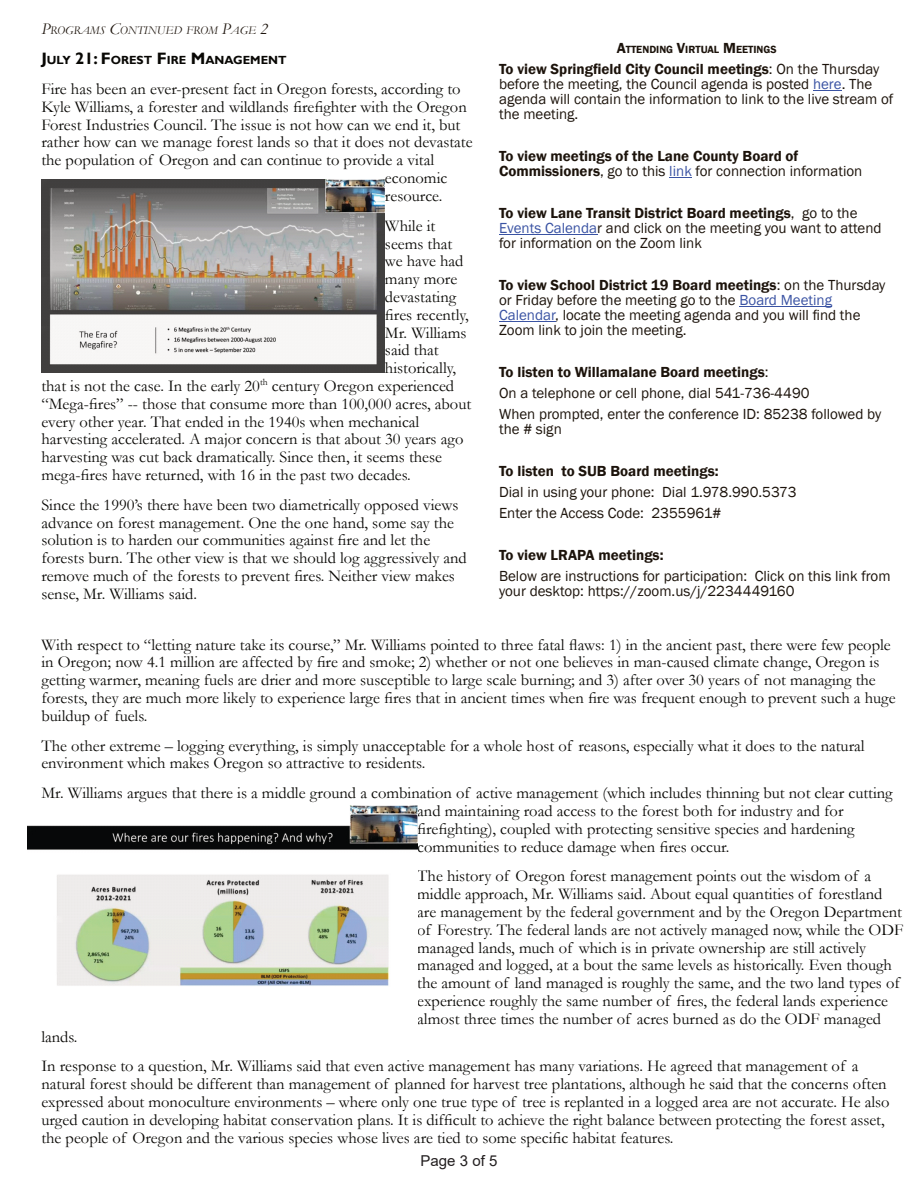
<style>
.page{position:relative;width:918px;height:1188px;background:#fff}
.page>*{position:absolute;margin:0;border:0;box-sizing:border-box;transform-origin:0 0}
.t1{font:16.5px/17.9px "Garamond";color:#080704}
.t2{font:15px/15px "Franklin Gothic";color:#1c130b}
.t3{font:600 15px/15px "Franklin Gothic";color:#1c130b}
.t4{font:15px "Arial";color:#231f20}
.t5{font:700 11.85px "Gill Sans";color:#080704}
.t6{font:italic 11.85px "Garamond";color:#1c130b}
.t7{font:600 10.65px "Franklin Gothic";color:#1c130b}
.s1{font-size:16.5px}
.s2{font-size:15px}
.s3{font-weight:600}
.s4{color:#3a53a3}
.s5{font-weight:400}
.s6{font-weight:400;color:#3a53a3}
</style>
<div class="page">
<hr style="left:499px;top:235px;width:98px;height:1px;background:#3a53a3">
<hr style="left:739px;top:307px;width:93px;height:1px;background:#3a53a3">
<hr style="left:499px;top:322px;width:56px;height:1px;background:#3a53a3">
<img style="left:41px;top:179px;width:344px;height:194px">
<img style="left:27px;top:805px;width:390px;height:181px">
<p class="t6" style="left:41px;top:26px;width:228px"><span class="s1">P</span>ROGRAMS <span class="s1">C</span>ONTINUED FROM <span class="s1">P</span>AGE <span class="s1">2</span></p>
<p class="t7" style="left:617px;top:46px;width:161px"><span class="s2">A</span>TTENDING <span class="s2">V</span>IRTUAL <span class="s2">M</span>EETINGS</p>
<p class="t2" style="left:499px;top:63px;width:396px"><span class="s3">To view Springfield City Council meetings</span>: On the Thursday before the meeting, the Council agenda is posted <span class="s4">here</span>. The agenda will contain the information to link to the live stream of the meeting.</p>
<p class="t3" style="left:499px;top:150px;width:365px">To view meetings of the Lane County Board of<br>Commissioners<span class="s5">, go to this</span> <span class="s6">link</span> <span class="s5">for connection information</span></p>
<p class="t2" style="left:499px;top:207px;width:384px"><span class="s3">To view Lane Transit District Board meetings</span>, go to the<br><span class="s4">Events Calenda</span>r and click on the meeting you want to attend for information on the Zoom link</p>
<p class="t2" style="left:499px;top:279px;width:388px"><span class="s3">To view School District 19 Board meetings</span>: on the Thursday or Friday before the meeting go to the <span class="s4">Board Meeting Calendar</span>, locate the meeting agenda and you will find the Zoom link to join the meeting.</p>
<p class="t2" style="left:499px;top:363px;width:384px;line-height:21px"><span class="s3">To listen to Willamalane Board meetings</span>:<br>On a telephone or cell phone, dial 541-736-4490<br>When prompted, enter the conference ID: 85238 followed by</p>
<p class="t2" style="left:499px;top:423px;width:64px">the # sign</p>
<p class="t3" style="left:499px;top:465px;width:221px">To listen to SUB Board meetings:</p>
<p class="t2" style="left:499px;top:483px;width:299px;line-height:21px">Dial in using your phone: Dial 1.978.990.5373<br>Enter the Access Code: 2355961#</p>
<p class="t3" style="left:499px;top:549px;width:166px">To view LRAPA meetings:</p>
<p class="t2" style="left:499px;top:570px;width:393px">Below are instructions for participation: Click on this link from your desktop: https://zoom.us/j/2234449160</p>
<p class="t5" style="left:41px;top:56px;width:247px"><span class="s1">J</span>ULY <span class="s1">21: F</span>OREST <span class="s1">F</span>IRE <span class="s1">M</span>ANAGEMENT</p>
<p class="t1" style="left:41px;top:82px;width:421px">Fire has been an ever-present fact in Oregon forests, according to</p>
<p class="t1" style="left:41px;top:100px;width:427px">Kyle Williams, a forester and wildlands firefighter with the Oregon</p>
<p class="t1" style="left:41px;top:118px;width:421px">Forest Industries Council. The issue is not how can we end it, but</p>
<p class="t1" style="left:41px;top:135px;width:433px">rather how can we manage forest lands so that it does not devastate</p>
<p class="t1" style="left:41px;top:153px;width:394px">the population of Oregon and can continue to provide a vital</p>
<p class="t1" style="left:385px;top:171px;width:64px">economic</p>
<p class="t1" style="left:385px;top:189px;width:59px">resource.</p>
<p class="t1" style="left:385px;top:219px;width:52px">While it</p>
<p class="t1" style="left:385px;top:236px;width:69px">seems that</p>
<p class="t1" style="left:385px;top:254px;width:80px">we have had</p>
<p class="t1" style="left:385px;top:272px;width:74px">many more</p>
<p class="t1" style="left:385px;top:290px;width:73px">devastating</p>
<p class="t1" style="left:385px;top:308px;width:85px">fires recently,</p>
<p class="t1" style="left:385px;top:325px;width:83px">Mr. Williams</p>
<p class="t1" style="left:385px;top:343px;width:55px">said that</p>
<p class="t1" style="left:385px;top:361px;width:72px">historically,</p>
<p class="t1" style="left:41px;top:379px;width:414px">that is not the case. In the early 20<sup>th</sup> century Oregon experienced</p>
<p class="t1" style="left:41px;top:397px;width:431px">“Mega-fires” -- those that consume more than 100,000 acres, about</p>
<p class="t1" style="left:41px;top:414px;width:379px">every other year. That ended in the 1940s when mechanical</p>
<p class="t1" style="left:41px;top:432px;width:424px">harvesting accelerated. A major concern is that about 30 years ago</p>
<p class="t1" style="left:41px;top:450px;width:402px">harvesting was cut back dramatically. Since then, it seems these</p>
<p class="t1" style="left:41px;top:468px;width:371px">mega-fires have returned, with 16 in the past two decades.</p>
<p class="t1" style="left:41px;top:498px;width:427px">Since the 1990’s there have been two diametrically opposed views advance on forest management. One the one hand, some say the solution is to harden our communities against fire and let the forests burn. The other view is that we should log aggressively and remove much of the forests to prevent fires. Neither view makes sense, Mr. Williams said.</p>
<p class="t1" style="left:41px;top:637px;width:856px">With respect to “letting nature take its course,” Mr. Williams pointed to three fatal flaws: 1) in the ancient past, there were few people in Oregon; now 4.1 million are affected by fire and smoke; 2) whether or not one believes in man-caused climate change, Oregon is getting warmer, meaning fuels are drier and more susceptible to large scale burning; and 3) after over 30 years of not managing the forests, they are much more likely to experience large fires that in ancient times when fire was frequent enough to prevent such a huge buildup of fuels.</p>
<p class="t1" style="left:41px;top:738px;width:825px">The other extreme – logging everything, is simply unacceptable for a whole host of reasons, especially what it does to the natural environment which makes Oregon so attractive to residents.</p>
<p class="t1" style="left:417px;top:786px;width:477px;text-indent:-376px">Mr. Williams argues that there is a middle ground a combination of active management (which includes thinning but not clear cutting and maintaining road access to the forest both for industry and for firefighting), coupled with protecting sensitive species and hardening communities to reduce damage when fires occur.</p>
<p class="t1" style="left:417px;top:869px;width:488px">The history of Oregon forest management points out the wisdom of a middle approach, Mr. Williams said. About equal quantities of forestland are management by the federal government and by the Oregon Department of Forestry. The federal lands are not actively managed now, while the ODF managed lands, much of which is in private ownership are still actively managed and logged, at a bout the same levels as historically. Even though the amount of land managed is roughly the same, and the two land types of experience roughly the same number of fires, the federal lands experience almost three times the number of acres burned as do the ODF managed</p>
<p class="t1" style="left:41px;top:1023px;width:818px;line-height:29.8px">lands.<br>In response to a question, Mr. Williams said that even active management has many variations. He agreed that management of a</p>
<p class="t1" style="left:41px;top:1077px;width:850px">natural forest should be different than management of planned for harvest tree plantations, although he said that the concerns often expressed about monoculture environments – where only one true type of tree is replanted in a logged area are not accurate. He also urged caution in developing habitat conservation plans. It is difficult to achieve the right balance between protecting the forest asset, the people of Oregon and the various species whose lives are tied to some specific habitat features.</p>
<p class="t4" style="left:421px;top:1155px;width:78px">Page 3 of 5</p>
</div>
